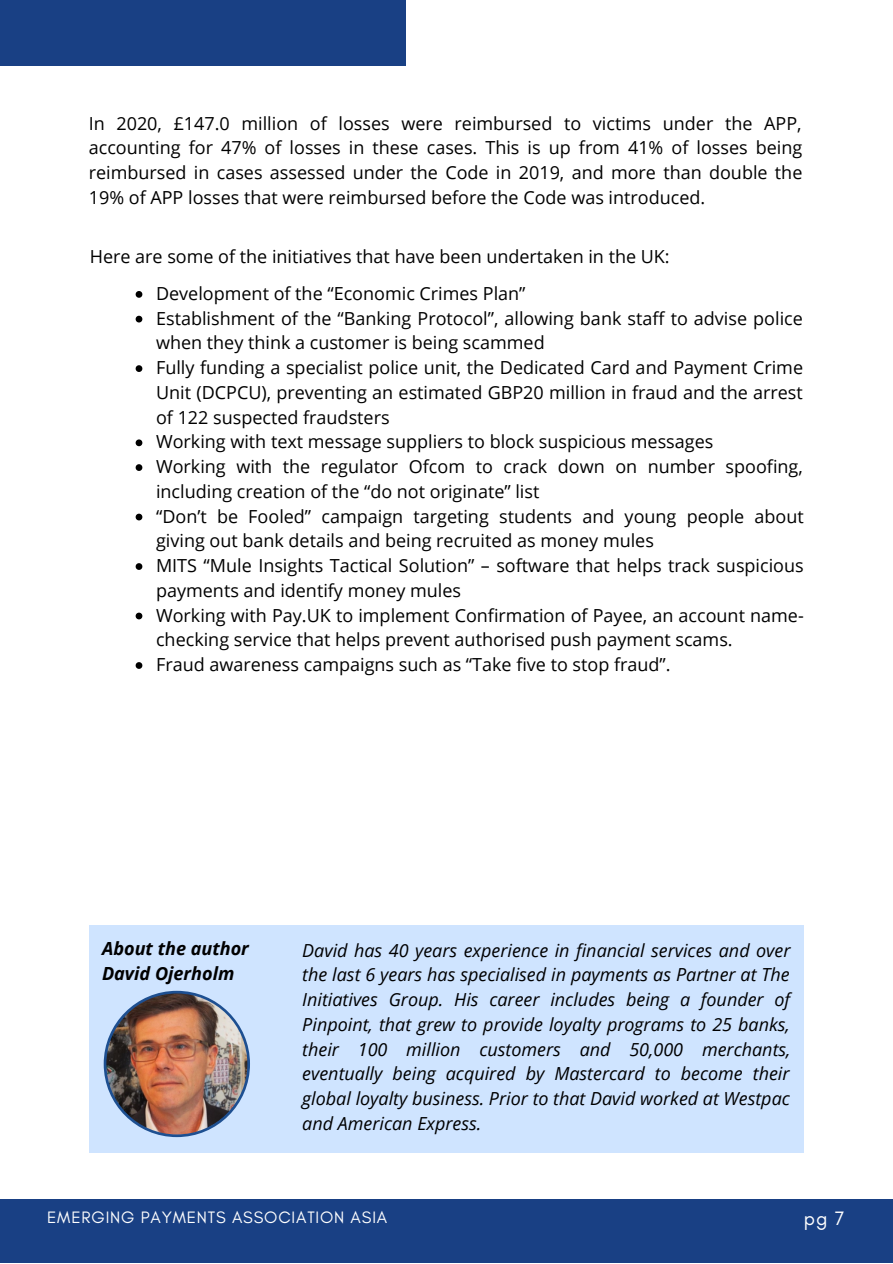
<style>
.page{position:relative;width:893px;height:1264px;background:#fff}
.page>*{position:absolute;margin:0;border:0;box-sizing:border-box;transform-origin:0 0}
.t1{font:19.8px "Glacial Indifference";color:#fff}
.t2{font:18px/24.8px "Open Sans";color:#000}
.t3{font:italic 18px/24.8px "Open Sans";color:#000;text-align:justify}
.t4{font:italic 700 18px "Open Sans";color:#000}
.t5{font:16.8px "Glacial Indifference";letter-spacing:.05em;color:#fff}
</style>
<div class="page">
<div style="left:0;top:1199px;width:892px;height:63px;background:#194084"></div>
<div style="left:0;top:0;width:406px;height:65px;background:#194084"></div>
<svg style="left:136px;top:291px;width:6px;height:7px"></svg>
<svg style="left:136px;top:316px;width:6px;height:6px"></svg>
<svg style="left:136px;top:365px;width:6px;height:7px"></svg>
<svg style="left:136px;top:439px;width:6px;height:7px"></svg>
<svg style="left:136px;top:464px;width:6px;height:7px"></svg>
<svg style="left:136px;top:513px;width:6px;height:7px"></svg>
<svg style="left:136px;top:563px;width:6px;height:7px"></svg>
<svg style="left:136px;top:612px;width:6px;height:7px"></svg>
<svg style="left:136px;top:662px;width:6px;height:7px"></svg>
<div style="left:89px;top:925px;width:714px;height:227px;background:#cfe4ff"></div>
<img style="left:104px;top:990px;width:146px;height:147px">
<p class="t2" style="left:89px;top:110px;width:715px;text-align:justify">In 2020, £147.0 million of losses were reimbursed to victims under the APP, accounting for 47% of losses in these cases. This is up from 41% of losses being reimbursed in cases assessed under the Code in 2019, and more than double the 19% of APP losses that were reimbursed before the Code was introduced.</p>
<p class="t2" style="left:90px;top:244px;width:581px">Here are some of the initiatives that have been undertaken in the UK:</p>
<p class="t2" style="left:156px;top:281px;width:371px">Development of the “Economic Crimes Plan”</p>
<p class="t2" style="left:156px;top:305px;width:648px">Establishment of the “Banking Protocol”, allowing bank staff to advise police when they think a customer is being scammed</p>
<p class="t2" style="left:156px;top:355px;width:648px;text-align:justify">Fully funding a specialist police unit, the Dedicated Card and Payment Crime Unit (DCPCU), preventing an estimated GBP20 million in fraud and the arrest of 122 suspected fraudsters</p>
<p class="t2" style="left:156px;top:429px;width:558px">Working with text message suppliers to block suspicious messages</p>
<p class="t2" style="left:156px;top:454px;width:648px">Working with the regulator Ofcom to crack down on number spoofing, including creation of the “do not originate” list</p>
<p class="t2" style="left:156px;top:503px;width:649px">“Don’t be Fooled” campaign targeting students and young people about giving out bank details and being recruited as money mules</p>
<p class="t2" style="left:156px;top:553px;width:649px">MITS “Mule Insights Tactical Solution” – software that helps track suspicious payments and identify money mules</p>
<p class="t2" style="left:156px;top:602px;width:649px">Working with Pay.UK to implement Confirmation of Payee, an account name&shy;checking service that helps prevent authorised push payment scams.</p>
<p class="t2" style="left:156px;top:651px;width:516px">Fraud awareness campaigns such as “Take five to stop fraud”.</p>
<p class="t4" style="left:102px;top:935px;width:148px">About the author</p>
<p class="t4" style="left:102px;top:960px;width:134px">David Ojerholm</p>
<p class="t3" style="left:302px;top:937px;width:489px">David has 40 years experience in financial services and over the last 6 years has specialised in payments as Partner at The Initiatives Group. His career includes being a founder of Pinpoint, that grew to provide loyalty programs to 25 banks, their 100 million customers and 50,000 merchants, eventually being acquired by Mastercard to become their global loyalty business. Prior to that David worked at Westpac and American Express.</p>
<p class="t5" style="left:47px;top:1206px;width:341px">EMERGING PAYMENTS ASSOCIATION ASIA</p>
<p class="t1" style="left:803px;top:1205px;width:42px">pg 7</p>
</div>
